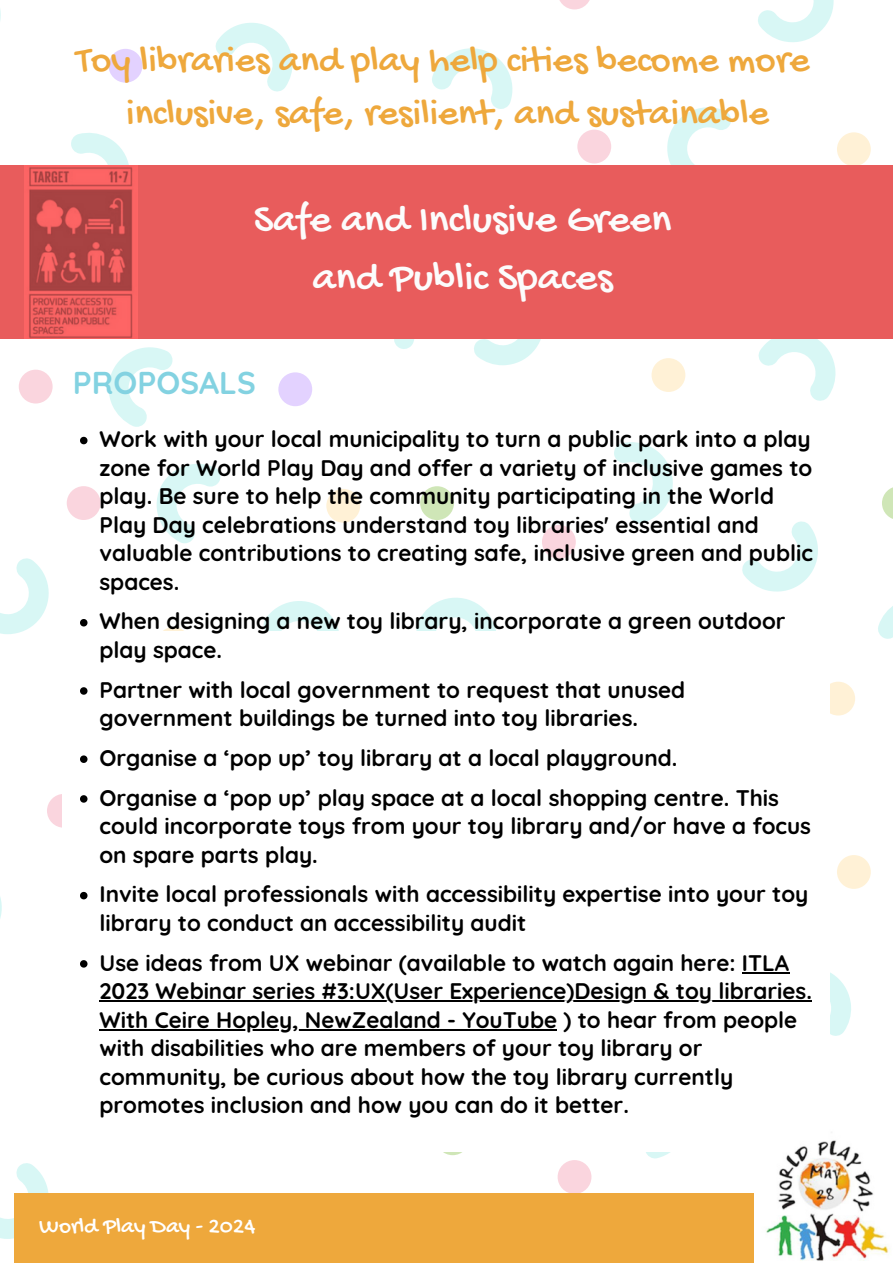
<style>
.page{position:relative;width:893px;height:1264px;background:#fff}
.page>*{position:absolute;margin:0;border:0;box-sizing:border-box;transform-origin:0 0}
.t1{font:42px/58.5px "Gochi Hand";color:#fcfcfc;text-align:center}
.t2{font:39px "Gochi Hand";color:#eea83c}
.t3{font:700 31.5px "Quicksand";color:#83d2e1}
.t4{font:23.1px "Gochi Hand";color:#fff}
.t5{font:700 22.5px/28.5px "Quicksand";color:#000}
</style>
<div class="page">
<div style="left:47px;top:793px;width:34px;height:34px;background:#fad5de;border-radius:50%"></div>
<div style="left:67px;top:486px;width:34px;height:34px;background:#fad5de;border-radius:50%"></div>
<div style="left:156px;top:627px;width:34px;height:34px;background:#fff1d6;border-radius:50%"></div>
<div style="left:326px;top:489px;width:34px;height:33px;background:#fff1d6;border-radius:50%"></div>
<svg style="left:0;top:558px;width:49px;height:76px"></svg>
<svg style="left:263px;top:601px;width:76px;height:30px"></svg>
<svg style="left:0;top:897px;width:2px;height:22px"></svg>
<svg style="left:156px;top:464px;width:65px;height:80px"></svg>
<div style="left:542px;top:525px;width:33px;height:34px;background:#fad5de;border-radius:50%"></div>
<svg style="left:882px;top:488px;width:10px;height:31px"></svg>
<div style="left:420px;top:486px;width:34px;height:34px;background:#cfe6b7;border-radius:50%"></div>
<div style="left:651px;top:358px;width:34px;height:34px;background:#fff1d6;border-radius:50%"></div>
<div style="left:821px;top:681px;width:34px;height:34px;background:#fff1d6;border-radius:50%"></div>
<svg style="left:474px;top:339px;width:67px;height:26px"></svg>
<svg style="left:742px;top:521px;width:76px;height:71px"></svg>
<svg style="left:758px;top:339px;width:77px;height:62px"></svg>
<svg style="left:614px;top:442px;width:59px;height:82px"></svg>
<svg style="left:878px;top:607px;width:14px;height:32px"></svg>
<svg style="left:416px;top:597px;width:80px;height:34px"></svg>
<div style="left:557px;top:1160px;width:34px;height:33px;background:#fad5de;border-radius:50%"></div>
<svg style="left:436px;top:1121px;width:33px;height:34px"></svg>
<div style="left:836px;top:855px;width:34px;height:33px;background:#fff1d6;border-radius:50%"></div>
<svg style="left:830px;top:972px;width:21px;height:64px"></svg>
<svg style="left:646px;top:1152px;width:24px;height:7px"></svg>
<svg style="left:0;top:1163px;width:49px;height:75px"></svg>
<div style="left:19px;top:369px;width:34px;height:34px;background:#fad5de;border-radius:50%"></div>
<div style="left:109px;top:49px;width:33px;height:34px;background:#e3d2ff;border-radius:50%"></div>
<div style="left:278px;top:372px;width:34px;height:34px;background:#e3d2ff;border-radius:50%"></div>
<svg style="left:0;top:9px;width:1px;height:12px"></svg>
<svg style="left:215px;top:23px;width:78px;height:69px"></svg>
<svg style="left:71px;top:133px;width:58px;height:32px"></svg>
<svg style="left:394px;top:339px;width:20px;height:10px"></svg>
<svg style="left:108px;top:347px;width:65px;height:79px"></svg>
<svg style="left:559px;top:0;width:31px;height:9px"></svg>
<div style="left:577px;top:130px;width:34px;height:33px;background:#fad5de;border-radius:50%"></div>
<div style="left:836px;top:132px;width:34px;height:34px;background:#fff1d6;border-radius:50%"></div>
<svg style="left:758px;top:0;width:76px;height:42px"></svg>
<svg style="left:667px;top:107px;width:64px;height:58px"></svg>
<svg style="left:432px;top:48px;width:81px;height:61px"></svg>
<div style="left:26px;top:165px;width:395px;height:174px;background:#e85c5c"></div>
<div style="left:421px;top:165px;width:30px;height:174px;background:#e85c5c"></div>
<div style="left:0;top:165px;width:26px;height:174px;background:#e85c5c"></div>
<div style="left:709px;top:1193px;width:45px;height:69px;background:#eea83c"></div>
<div style="left:60px;top:1193px;width:649px;height:69px;background:#eea83c"></div>
<div style="left:14px;top:1193px;width:46px;height:69px;background:#eea83c"></div>
<div style="left:106px;top:631px;width:673px;height:520px;background:#fff"></div>
<div style="left:779px;top:631px;width:50px;height:520px;background:#fff"></div>
<div style="left:62px;top:631px;width:44px;height:520px;background:#fff"></div>
<img style="left:766px;top:1140px;width:124px;height:121px">
<svg style="left:80px;top:437px;width:7px;height:7px"></svg>
<svg style="left:80px;top:619px;width:7px;height:7px"></svg>
<svg style="left:80px;top:687px;width:7px;height:7px"></svg>
<svg style="left:80px;top:755px;width:7px;height:8px"></svg>
<svg style="left:80px;top:795px;width:7px;height:7px"></svg>
<svg style="left:80px;top:891px;width:7px;height:8px"></svg>
<svg style="left:80px;top:960px;width:7px;height:7px"></svg>
<hr style="left:741px;top:972px;width:48px;height:1px;background:#000">
<hr style="left:99px;top:1000px;width:713px;height:2px;background:#000">
<hr style="left:99px;top:1029px;width:458px;height:1px;background:#000">
<div style="left:472px;top:165px;width:395px;height:174px;background:#e85c5c"></div>
<div style="left:867px;top:165px;width:25px;height:174px;background:#e85c5c"></div>
<div style="left:446px;top:165px;width:26px;height:174px;background:#e85c5c"></div>
<img style="left:24px;top:165px;width:114px;height:174px">
<p class="t2" style="left:76px;top:39px;width:735px">Toy libraries and play help cities become more</p>
<p class="t2" style="left:126px;top:93px;width:644px">inclusive, safe, resilient, and sustainable</p>
<p class="t1" style="left:254px;top:193px;width:419px">Safe and Inclusive Green and Public Spaces</p>
<p class="t3" style="left:73px;top:363px;width:184px">PROPOSALS</p>
<p class="t5" style="left:99px;top:424px;width:715px">Work with your local municipality to turn a public park into a play zone for World Play Day and offer a variety of inclusive games to play. Be sure to help the community participating in the World Play Day celebrations understand toy libraries' essential and valuable contributions to creating safe, inclusive green and public spaces.</p>
<p class="t5" style="left:99px;top:606px;width:687px">When designing a new toy library, incorporate a green outdoor play space.</p>
<p class="t5" style="left:99px;top:675px;width:587px">Partner with local government to request that unused government buildings be turned into toy libraries.</p>
<p class="t5" style="left:99px;top:743px;width:579px">Organise a ‘pop up’ toy library at a local playground.</p>
<p class="t5" style="left:99px;top:783px;width:713px">Organise a ‘pop up’ play space at a local shopping centre. This could incorporate toys from your toy library and/or have a focus on spare parts play.</p>
<p class="t5" style="left:99px;top:879px;width:710px">Invite local professionals with accessibility expertise into your toy library to conduct an accessibility audit</p>
<p class="t5" style="left:99px;top:947px;width:714px">Use ideas from UX webinar (available to watch again here: ITLA 2023 Webinar series #3:UX(User Experience)Design &amp; toy libraries.<br>With Ceire Hopley, NewZealand - YouTube ) to hear from people with disabilities who are members of your toy library or community, be curious about how the toy library currently promotes inclusion and how you can do it better.</p>
<p class="t4" style="left:39px;top:1213px;width:217px">World Play Day - 2024</p>
</div>
